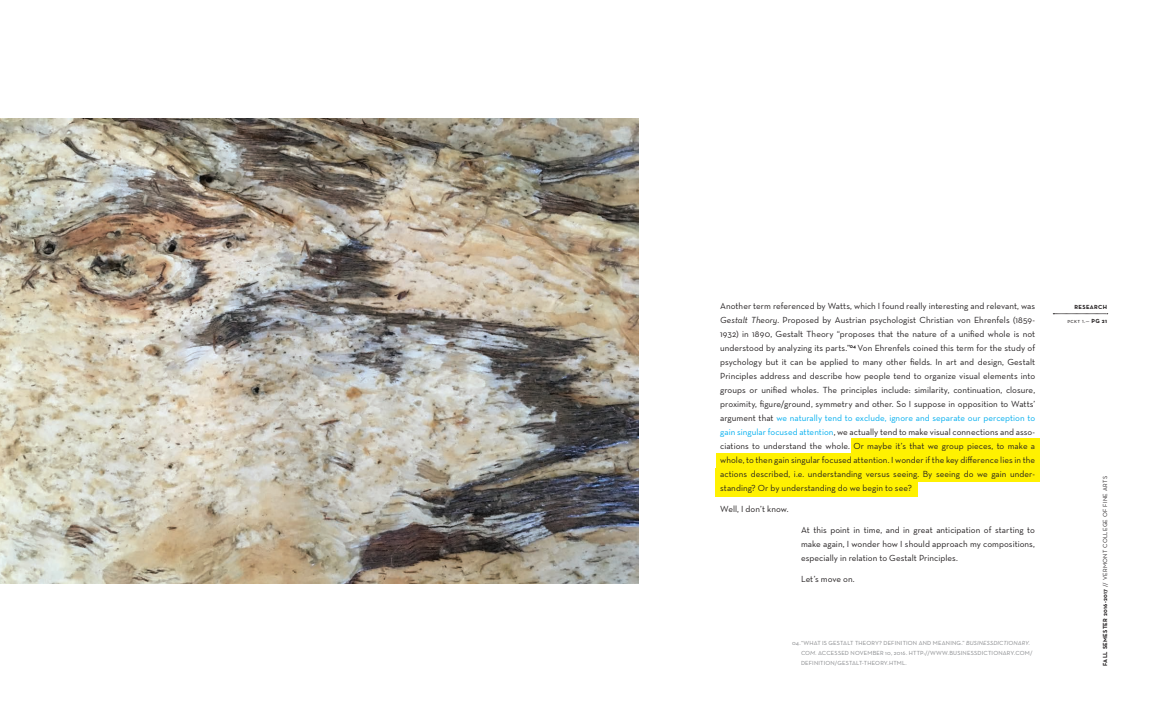
<style>
.page{position:relative;width:1152px;height:720px;background:#fff}
.page>*{position:absolute;margin:0;border:0;box-sizing:border-box;transform-origin:0 0}
.t1{font:9px/14px "Neutra Text";letter-spacing:.005em;color:#231f20;text-align:justify}
.t2{font:6px/10px "Neutra Text";letter-spacing:.025em;color:#808285}
.t3{font:6px "Neutra Text";letter-spacing:.05em;color:#231f20}
.t4{font:6px "Neutra Text Book SC";color:#231f20}
.t5{font:700 6px "Neutra Text";letter-spacing:.05em;color:#231f20}
.s1{font-style:italic}
.s2{color:#00aeef}
.s3{font-family:"Neutra Text"}
.s4{font-family:"Neutra Text";font-weight:700}
.s5{font-weight:700}
</style>
<div class="page">
<svg style="left:1053px;top:314px;width:55px;height:1px"></svg>
<div style="left:851px;top:438px;width:189px;height:17px;background:#fff101"></div>
<div style="left:716px;top:453px;width:324px;height:29px;background:#fff101"></div>
<div style="left:716px;top:468px;width:202px;height:28px;background:#fff101"></div>
<img style="left:0;top:118px;width:639px;height:466px">
<p class="t1" style="left:720px;top:299px;width:317px">Another term referenced by Watts, which I found really interesting and relevant, was <span class="s1">Gestalt Theory</span>. Proposed by Austrian psychologist Christian von Ehrenfels (1859- 1932) in 1890, Gestalt Theory “proposes that the nature of a unified whole is not understood by analyzing its parts.”<sup>04</sup> Von Ehrenfels coined this term for the study of psychology but it can be applied to many other fields. In art and design, Gestalt Principles address and describe how people tend to organize visual elements into groups or unified wholes. The principles include: similarity, continuation, closure, proximity, figure/ground, symmetry and other. So I suppose in opposition to Watts’ argument that <span class="s2">we naturally tend to exclude, ignore and separate our perception to gain singular focused attention</span>, we actually tend to make visual connections and asso&shy;ciations to understand the whole. Or maybe it’s that we group pieces, to make a whole, to then gain singular focused attention. I wonder if the key difference lies in the actions described, i.e. understanding versus seeing. By seeing do we gain under&shy;standing? Or by understanding do we begin to see?</p>
<p class="t1" style="left:720px;top:502px;width:70px">Well, I don’t know.</p>
<p class="t1" style="left:801px;top:523px;width:236px">At this point in time, and in great anticipation of starting to make again, I wonder how I should approach my compositions, especially in relation to Gestalt Principles.</p>
<p class="t1" style="left:801px;top:572px;width:55px">Let’s move on.</p>
<p class="t2" style="left:801px;top:638px;width:233px;text-indent:-9px">04.“WHAT IS GESTALT THEORY? DEFINITION AND MEANING.” <span class="s1">BUSINESSDICTIONARY.<br>COM.</span> ACCESSED NOVEMBER 10, 2016. HTTP://WWW.BUSINESSDICTIONARY.COM/<br>DEFINITION/GESTALT-THEORY.HTML.</p>
<p class="t5" style="left:1075px;top:303px;width:34px">RESEARCH</p>
<p class="t4" style="left:1067px;top:317px;width:41px">pckt <span class="s3">1.—</span> <span class="s4">PG 21</span></p>
<p class="t3" style="left:1101px;top:666px;width:191px;rotate:-90deg"><span class="s5">FALL SEMESTER 2016-2017</span> // VERMONT COLLEGE OF FINE ARTS</p>
</div>
